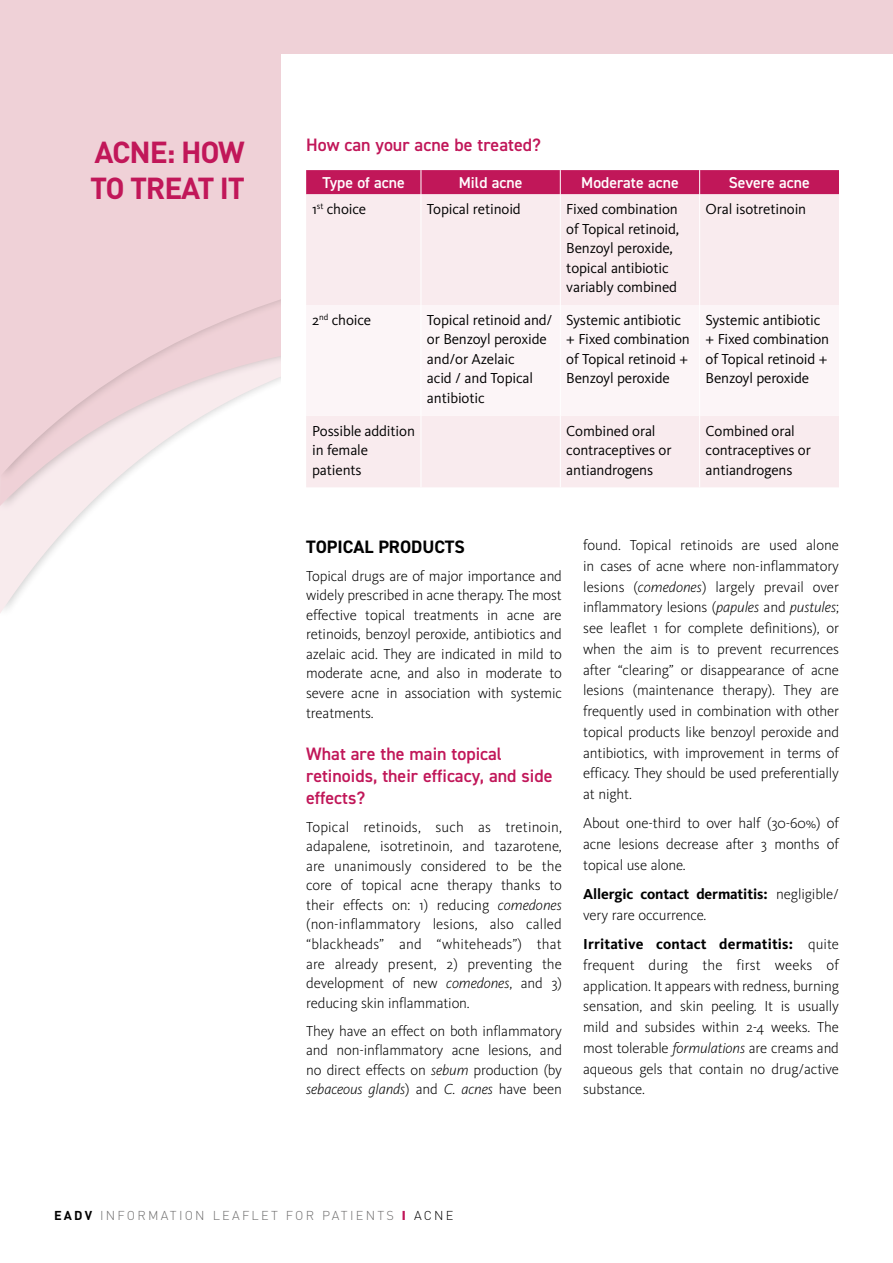
<style>
.page{position:relative;width:893px;height:1263px;background:#fff}
.page>*{position:absolute;margin:0;border:0;box-sizing:border-box;transform-origin:0 0}
.t1{font:700 30px/36px "DIN";letter-spacing:-.04em;color:#c11759}
.t2{font:600 18px/21.6px "DIN2014";color:#c11759}
.t3{font:700 18px "DIN2014";color:#000}
.t4{font:600 15.75px "DIN2014";color:#fff}
.t5{font:300 15px/20.7px "Kievit Pro";letter-spacing:-.01em;color:#000;text-align:justify}
.t6{font:15px/19.5px "Kievit Pro";letter-spacing:-.01em;color:#000}
.t7{font:300 12.75px "DIN";letter-spacing:.175em;color:#706f6f}
.s1{font-style:italic}
.s2{font-weight:700}
.s3{font-weight:700;color:#000}
.s4{font-weight:900;color:#c11759}
.s5{color:#000}
</style>
<div class="page">
<svg style="left:0;top:0;width:893px;height:613px;fill:#efd1d7"></svg>
<div style="left:281px;top:54px;width:612px;height:393px;background:#fff"></div>
<div style="left:306px;top:194px;width:533px;height:293px;background:#f9ebee"></div>
<div style="left:306px;top:305px;width:533px;height:111px;background:#fcf5f7"></div>
<div style="left:306px;top:170px;width:533px;height:24px;background:#c11759"></div>
<hr style="left:421px;top:194px;width:1px;height:111px;background:#fff">
<hr style="left:560px;top:194px;width:1px;height:111px;background:#fff">
<hr style="left:699px;top:194px;width:1px;height:111px;background:#fff">
<hr style="left:421px;top:305px;width:1px;height:111px;background:#fff">
<hr style="left:560px;top:305px;width:1px;height:111px;background:#fff">
<hr style="left:699px;top:305px;width:1px;height:111px;background:#fff">
<hr style="left:421px;top:416px;width:1px;height:71px;background:#fff">
<hr style="left:560px;top:416px;width:1px;height:71px;background:#fff">
<hr style="left:699px;top:416px;width:1px;height:71px;background:#fff">
<h1 class="t1" style="left:90px;top:133px;width:156px">ACNE: HOW<br>TO TREAT IT</h1>
<p class="t2" style="left:306px;top:133px;width:236px">How can your acne be treated?</p>
<p class="t4" style="left:322px;top:172px;width:84px">Type of acne</p>
<p class="t4" style="left:459px;top:172px;width:65px">Mild acne</p>
<p class="t4" style="left:581px;top:172px;width:99px">Moderate acne</p>
<p class="t4" style="left:729px;top:172px;width:82px">Severe acne</p>
<p class="t6" style="left:312px;top:199px;width:55px">1<sup>st</sup> choice</p>
<p class="t6" style="left:427px;top:199px;width:95px">Topical retinoid</p>
<p class="t6" style="left:566px;top:199px;width:114px">Fixed combination of Topical retinoid,<br>Benzoyl peroxide, topical antibiotic variably combined</p>
<p class="t6" style="left:706px;top:199px;width:102px">Oral isotretinoin</p>
<p class="t6" style="left:312px;top:310px;width:60px">2<sup>nd</sup> choice</p>
<p class="t6" style="left:427px;top:310px;width:127px">Topical retinoid and/ or Benzoyl peroxide and/or Azelaic<br>acid / and Topical antibiotic</p>
<p class="t6" style="left:566px;top:310px;width:125px">Systemic antibiotic + Fixed combination of Topical retinoid +<br>Benzoyl peroxide</p>
<p class="t6" style="left:706px;top:310px;width:125px">Systemic antibiotic + Fixed combination of Topical retinoid +<br>Benzoyl peroxide</p>
<p class="t6" style="left:312px;top:421px;width:104px">Possible addition in female patients</p>
<p class="t6" style="left:566px;top:421px;width:107px">Combined oral contraceptives or antiandrogens</p>
<p class="t6" style="left:706px;top:421px;width:107px">Combined oral contraceptives or antiandrogens</p>
<p class="t3" style="left:306px;top:534px;width:160px">TOPICAL PRODUCTS</p>
<p class="t5" style="left:306px;top:566px;width:257px;line-height:19.5px">Topical drugs are of major importance and widely prescribed in acne therapy. The most effective topical treatments in acne are retinoids, benzoyl peroxide, antibiotics and azelaic acid. They are indicated in mild to moderate acne, and also in moderate to severe acne in association with systemic treatments.</p>
<p class="t2" style="left:306px;top:743px;width:248px">What are the main topical retinoids, their efficacy, and side effects?</p>
<p class="t5" style="left:306px;top:817px;width:257px;line-height:19.5px">Topical retinoids, such as tretinoin, adapalene, isotretinoin, and tazarotene, are unanimously considered to be the core of topical acne therapy thanks to their effects on: 1) reducing <span class="s1">comedones </span>(non-inflammatory lesions, also called “blackheads” and “whiteheads”) that are already present, 2) preventing the development of new <span class="s1">comedones</span>, and 3) reducing skin inflammation.</p>
<p class="t5" style="left:306px;top:1021px;width:257px;line-height:19.5px">They have an effect on both inflammatory and non-inflammatory acne lesions, and no direct effects on <span class="s1">sebum</span> production (by <span class="s1">sebaceous glands</span>) and <span class="s1">C. acnes</span> have been</p>
<p class="t5" style="left:583px;top:535px;width:257px">found. Topical retinoids are used alone in cases of acne where non-inflammatory lesions (<span class="s1">comedones</span>) largely prevail over inflammatory lesions (<span class="s1">papules</span> and <span class="s1">pustules</span>; see leaflet 1 for complete definitions), or when the aim is to prevent recurrences after “clearing” or disappearance of acne lesions (maintenance therapy). They are frequently used in combination with other topical products like benzoyl peroxide and antibiotics, with improvement in terms of efficacy. They should be used preferentially at night.</p>
<p class="t5" style="left:583px;top:813px;width:257px">About one-third to over half (30-60%) of acne lesions decrease after 3 months of topical use alone.</p>
<p class="t5" style="left:583px;top:884px;width:257px"><span class="s2">Allergic contact dermatitis:</span> negligible/ very rare occurrence.</p>
<p class="t5" style="left:583px;top:934px;width:257px"><span class="s2">Irritative contact dermatitis:</span> quite frequent during the first weeks of application. It appears with redness, burning sensation, and skin peeling. It is usually mild and subsides within 2-4 weeks. The most tolerable <span class="s1">formulations</span> are creams and aqueous gels that contain no drug/active substance.</p>
<p class="t7" style="left:54px;top:1207px;width:401px"><span class="s3">EADV</span> INFORMATION LEAFLET FOR PATIENTS <span class="s4">I</span> <span class="s5">ACNE</span></p>
</div>
